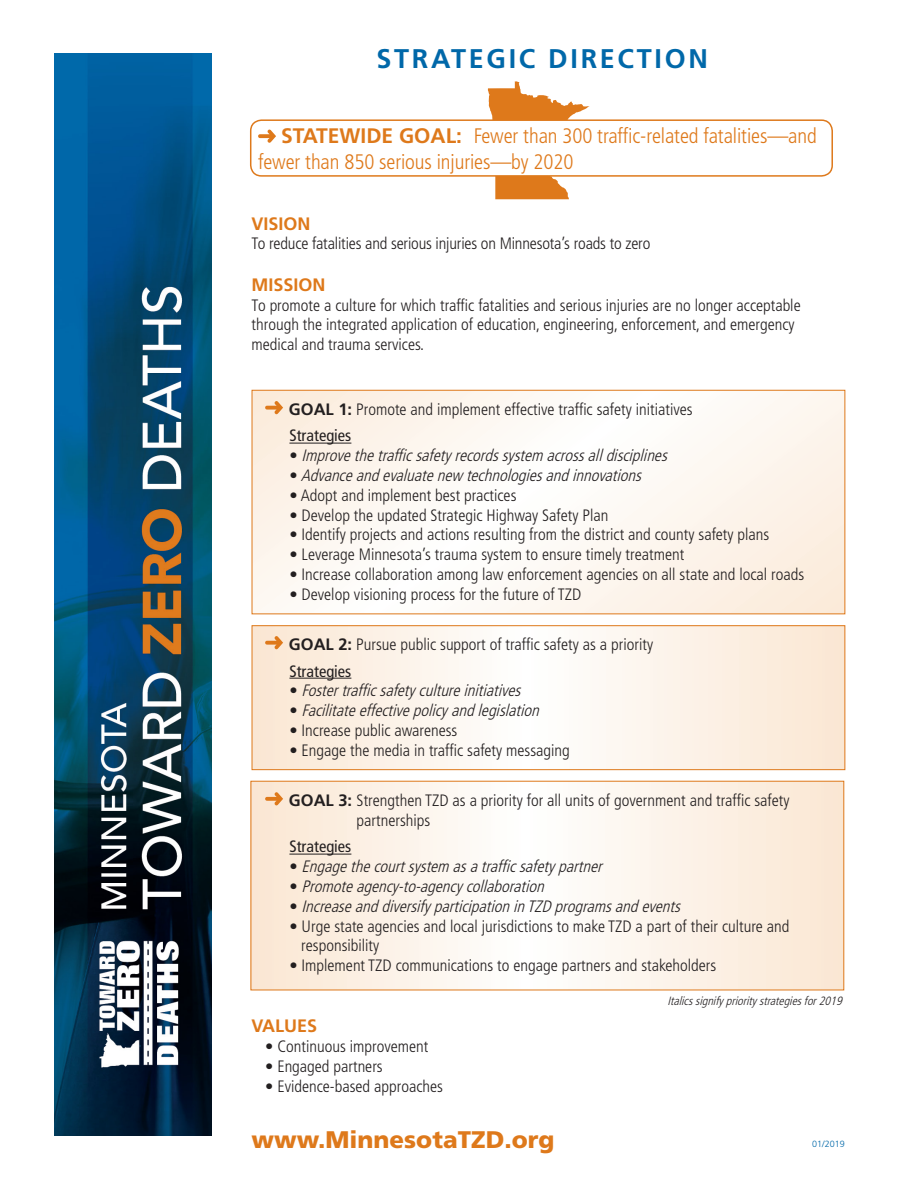
<style>
.page{position:relative;width:918px;height:1188px;background:#fff}
.page>*{position:absolute;margin:0;border:0;box-sizing:border-box;transform-origin:0 0}
.t1{font:700 27px "Frutiger LT Std";letter-spacing:.1em;color:#0068a9}
.t2{font:900 24px "Frutiger LT Std";color:#de791b}
.body{font:300 condensed 21px/25.2px "Frutiger LT Std";letter-spacing:-.005em;color:#de791b}
.t3{font:700 18px "Frutiger LT Std";color:#de791b}
.strategies{font:300 condensed 16.5px/19.8px "Frutiger LT Std";color:#231f20}
.strategies-2{font:italic 300 condensed 16.5px "Frutiger LT Std";color:#231f20}
.body-2{font:300 condensed 16.5px/19.8px "Frutiger LT Std";color:#231f20}
.body_indent{font:300 condensed 16.5px/19.8px "Frutiger LT Std";color:#231f20}
.strategies_H1{font:condensed 16.5px "Frutiger LT Std";color:#231f20}
.strategies-3{font:italic 300 condensed 12px "Frutiger LT Std";color:#231f20}
.t4{font:300 9px "Frutiger LT Std";color:#0068a9}
.s1{font-weight:700;font-stretch:normal}
.s2{font-style:normal}
</style>
<div class="page">
<svg style="left:253px;top:783px;width:589px;height:205px"></svg>
<div style="left:251px;top:781px;width:593px;height:209px;border:1px solid #de791b"></div>
<svg style="left:254px;top:627px;width:589px;height:141px"></svg>
<div style="left:252px;top:625px;width:593px;height:145px;border:1px solid #de791b"></div>
<svg style="left:254px;top:392px;width:589px;height:220px"></svg>
<div style="left:252px;top:390px;width:593px;height:224px;border:1px solid #de791b"></div>
<hr style="left:289px;top:443px;width:62px;height:1px;background:#231f20">
<hr style="left:289px;top:678px;width:62px;height:1px;background:#231f20">
<hr style="left:289px;top:854px;width:62px;height:1px;background:#231f20">
<svg style="left:265px;top:401px;width:18px;height:13px"></svg>
<svg style="left:265px;top:636px;width:18px;height:13px"></svg>
<svg style="left:265px;top:792px;width:18px;height:13px"></svg>
<img style="left:54px;top:53px;width:158px;height:1083px">
<svg style="left:488px;top:81px;width:102px;height:118px"></svg>
<div style="left:251px;top:120px;width:581px;height:56px;background:#fff;border-radius:11px"></div>
<div style="left:250px;top:119px;width:583px;height:58px;border:2px solid #de791b;border-radius:11px"></div>
<svg style="left:258px;top:130px;width:18px;height:13px"></svg>
<p class="t1" style="left:376px;top:43px;width:333px">STRATEGIC DIRECTION</p>
<p class="body" style="left:258px;top:124px;width:560px;text-indent:23px"><span class="s1">STATEWIDE GOAL:</span> Fewer than 300 traffic-related fatalities—and fewer than 850 serious injuries—by 2020</p>
<h1 class="t3" style="left:252px;top:213px;width:61px">VISION</h1>
<p class="body-2" style="left:252px;top:234px;width:400px">To reduce fatalities and serious injuries on Minnesota’s roads to zero</p>
<h1 class="t3" style="left:252px;top:274px;width:76px">MISSION</h1>
<p class="body-2" style="left:252px;top:295px;width:551px">To promote a culture for which traffic fatalities and serious injuries are no longer acceptable through the integrated application of education, engineering, enforcement, and emergency medical and trauma services.</p>
<p class="body_indent" style="left:289px;top:400px;width:405px"><span class="s1">GOAL 1:</span> Promote and implement effective traffic safety initiatives</p>
<p class="strategies_H1" style="left:289px;top:426px;width:63px">Strategies</p>
<p class="strategies-2" style="left:289px;top:446px;width:384px"><span class="s2">•</span> Improvethetrafficsafetyrecordssystem acrossalldisciplines</p>
<p class="strategies-2" style="left:289px;top:466px;width:358px"><span class="s2">•</span> Advanceandevaluatenew technologiesandinnovations</p>
<p class="strategies" style="left:289px;top:485px;width:229px">• Adopt and implement best practices</p>
<p class="strategies" style="left:289px;top:505px;width:320px">• Develop the updated Strategic Highway Safety Plan</p>
<p class="strategies" style="left:289px;top:525px;width:481px">• Identify projects and actions resulting from the district and county safety plans</p>
<p class="strategies" style="left:289px;top:545px;width:396px">• Leverage Minnesota’s trauma system to ensure timely treatment</p>
<p class="strategies" style="left:289px;top:565px;width:516px">• Increase collaboration among law enforcement agencies on all state and local roads</p>
<p class="strategies" style="left:289px;top:584px;width:293px">• Develop visioning process for the future of TZD</p>
<p class="body_indent" style="left:289px;top:635px;width:366px"><span class="s1">GOAL 2:</span> Pursue public support of traffic safety as a priority</p>
<p class="strategies_H1" style="left:289px;top:661px;width:63px">Strategies</p>
<p class="strategies-2" style="left:289px;top:681px;width:237px"><span class="s2">•</span> Fostertrafficsafetycultureinitiatives</p>
<p class="strategies-2" style="left:289px;top:701px;width:256px"><span class="s2">•</span> Facilitateeffectivepolicyandlegislation</p>
<p class="strategies" style="left:289px;top:721px;width:170px">• Increase public awareness</p>
<p class="strategies" style="left:289px;top:740px;width:282px">• Engage the media in traffic safety messaging</p>
<p class="body_indent" style="left:357px;top:791px;width:434px;text-indent:-68px"><span class="s1">GOAL 3:</span> Strengthen TZD as a priority for all units of government and traffic safety partnerships</p>
<p class="strategies_H1" style="left:289px;top:837px;width:63px">Strategies</p>
<p class="strategies-2" style="left:289px;top:857px;width:318px"><span class="s2">•</span> Engagethecourtsystem asatrafficsafetypartner</p>
<p class="strategies-2" style="left:289px;top:877px;width:261px"><span class="s2">•</span> Promoteagency-to-agencycollaboration</p>
<p class="strategies-2" style="left:289px;top:897px;width:397px"><span class="s2">•</span> IncreaseanddiversifyparticipationinTZD programsandevents</p>
<p class="strategies" style="left:301px;top:916px;width:490px;text-indent:-12px">• Urge state agencies and local jurisdictions to make TZD a part of their culture and responsibility</p>
<p class="strategies" style="left:289px;top:956px;width:428px">• Implement TZD communications to engage partners and stakeholders</p>
<h1 class="t3" style="left:252px;top:1016px;width:67px">VALUES</h1>
<p class="strategies" style="left:265px;top:1037px;width:165px">• Continuous improvement</p>
<p class="strategies" style="left:265px;top:1057px;width:119px">• Engaged partners</p>
<p class="strategies" style="left:265px;top:1076px;width:179px">• Evidence-based approaches</p>
<p class="t2" style="left:252px;top:1125px;width:304px">www.MinnesotaTZD.org</p>
<p class="strategies-3" style="left:667px;top:994px;width:179px">Italicssignifyprioritystrategiesfor2019</p>
<p class="t4" style="left:812px;top:1138px;width:34px">01/2019</p>
</div>
